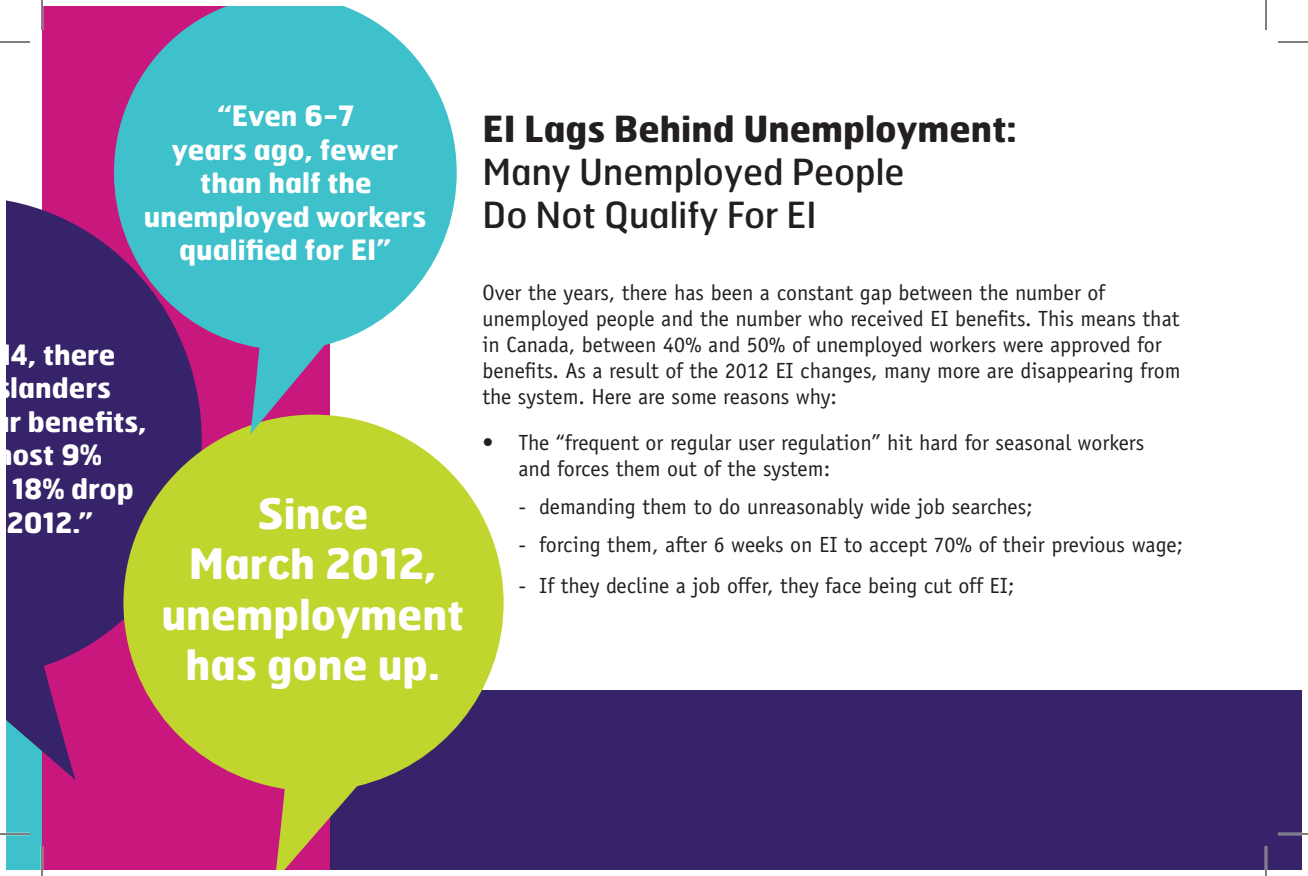
<style>
.page{position:relative;width:1308px;height:876px;background:#fff}
.page>*{position:absolute;margin:0;border:0;box-sizing:border-box;transform-origin:0 0}
.t1{font:700 42px/50.4px "Hermes FB";color:#fff;text-align:center}
.t2{font:36px/43.2px "Hermes FB";color:#231f20}
.t3{font:700 28px/33.6px "Hermes FB";color:#fff;text-align:center}
.t4{font:22px/26px "Officina Sans Std";color:#231f20}
.s1{font-weight:700}
</style>
<div class="page">
<div style="left:163px;top:690px;width:1139px;height:180px;background:#36236a"></div>
<div style="left:6px;top:690px;width:108px;height:180px;background:#3ec1cb"></div>
<div style="left:42px;top:6px;width:288px;height:864px;background:#c9187d"></div>
<svg style="left:6px;top:200px;width:117px;height:580px;fill:#36236a"></svg>
<svg style="left:123px;top:435px;width:381px;height:435px;fill:#c1d52f"></svg>
<svg style="left:114px;top:6px;width:343px;height:429px;fill:#3ec1cb"></svg>
<hr style="left:0;top:833px;width:30px;height:2px;background:#fff">
<hr style="left:1278px;top:833px;width:30px;height:2px;background:#fff">
<hr style="left:41px;top:846px;width:2px;height:30px;background:#fff">
<hr style="left:1265px;top:846px;width:2px;height:30px;background:#fff">
<hr style="left:0;top:42px;width:30px;height:1px;background:#000">
<hr style="left:1278px;top:42px;width:30px;height:1px;background:#000">
<hr style="left:0;top:834px;width:30px;height:1px;background:#000">
<hr style="left:1278px;top:834px;width:30px;height:1px;background:#000">
<hr style="left:42px;top:0;width:1px;height:30px;background:#000">
<hr style="left:42px;top:846px;width:1px;height:30px;background:#000">
<hr style="left:1266px;top:0;width:1px;height:30px;background:#000">
<hr style="left:1266px;top:846px;width:1px;height:30px;background:#000">
<p class="t3" style="left:144px;top:98px;width:284px">“Even 6-7<br>years ago, fewer than half the unemployed workers qualified for EI”</p>
<p class="t3" style="left:-2px;top:336px;width:119px">14, there</p>
<p class="t3" style="left:-4px;top:370px;width:116px">slanders</p>
<p class="t3" style="left:-8px;top:404px;width:156px">ar benefits,</p>
<p class="t3" style="left:-12px;top:437px;width:116px">most 9%</p>
<p class="t3" style="left:12px;top:471px;width:124px">18% drop</p>
<p class="t3" style="left:6px;top:504px;width:88px">2012.”</p>
<p class="t1" style="left:161px;top:487px;width:304px">Since<br>March 2012, unemployment has gone up.</p>
<p class="t2" style="left:482px;top:106px;width:536px"><span class="s1">EI Lags Behind Unemployment:<br></span>Many Unemployed People<br>Do Not Qualify For EI</p>
<p class="t4" style="left:482px;top:280px;width:700px">Over the years, there has been a constant gap between the number of unemployed people and the number who received EI benefits. This means that in Canada, between 40% and 50% of unemployed workers were approved for benefits. As a result of the 2012 EI changes, many more are disappearing from the system. Here are some reasons why:</p>
<p class="t4" style="left:518px;top:430px;width:627px;text-indent:-36px">• The “frequent or regular user regulation” hit hard for seasonal workers and forces them out of the system:</p>
<p class="t4" style="left:518px;top:494px;width:516px">- demanding them to do unreasonably wide job searches;</p>
<p class="t4" style="left:518px;top:532px;width:666px">- forcing them, after 6 weeks on EI to accept 70% of their previous wage;</p>
<p class="t4" style="left:518px;top:573px;width:497px">- If they decline a job offer, they face being cut off EI;</p>
</div>
